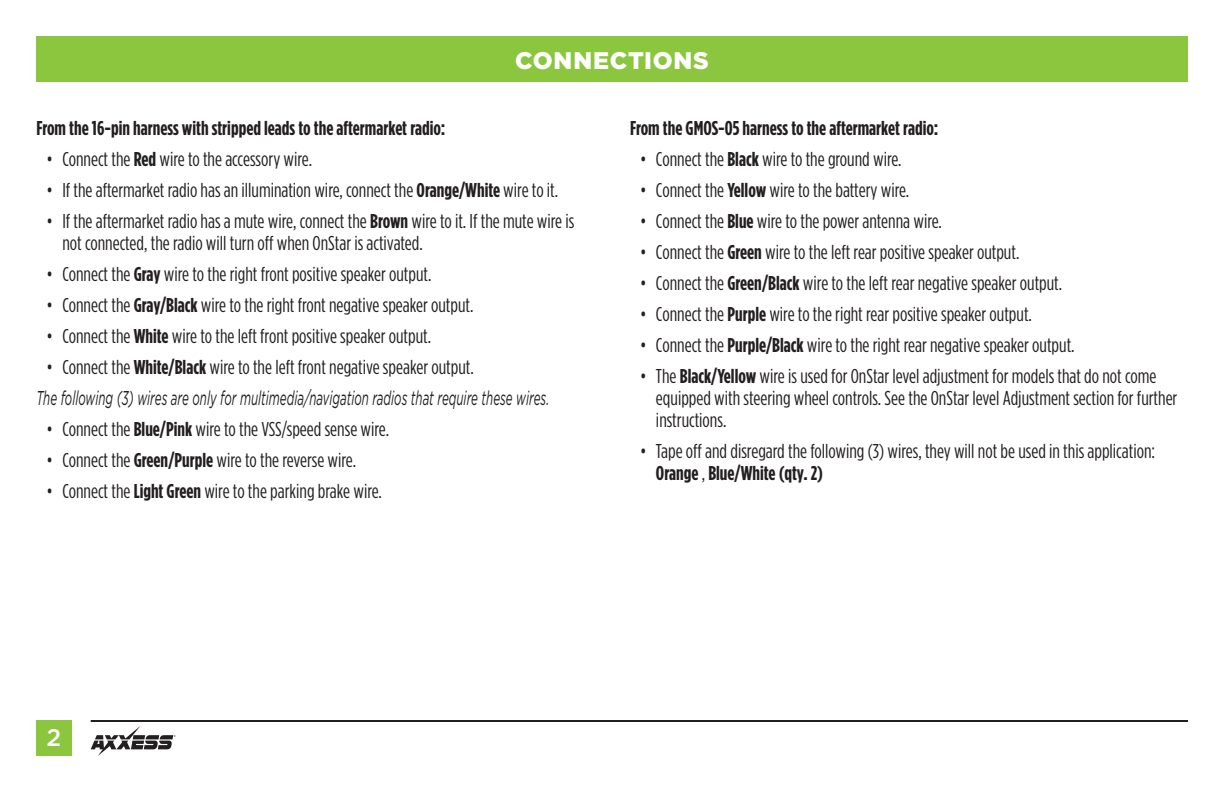
<style>
.page{position:relative;width:1224px;height:792px;background:#fff}
.page>*{position:absolute;margin:0;border:0;box-sizing:border-box;transform-origin:0 0}
.t1{font:900 24px "Gotham";letter-spacing:.03em;color:#fff}
.t2{font:500 24px "Gotham";color:#fff}
.t3{font:20px/22px "Gotham Condensed";color:#231f20}
.t4{font:700 20px "Gotham Condensed";color:#231f20}
.t5{font:italic 20px "Gotham";color:#231f20;scale:.58 1}
.s1{font-weight:700}
</style>
<div class="page">
<div style="left:36px;top:36px;width:1152px;height:45px;background:#8bc63e"></div>
<div style="left:36px;top:720px;width:36px;height:36px;background:#8bc63e"></div>
<hr style="left:91px;top:720px;width:1097px;height:2px;background:#231f20">
<svg style="left:91px;top:726px;width:85px;height:30px"></svg>
<p class="t1" style="left:515px;top:46px;width:195px">CONNECTIONS</p>
<p class="t4" style="left:36px;top:117px;width:411px">From the 16-pin harness with stripped leads to the aftermarket radio:</p>
<p class="t3" style="left:46px;top:148px;width:267px">• Connect the <span class="s1">Red</span> wire to the accessory wire.</p>
<p class="t3" style="left:46px;top:179px;width:513px">• If the aftermarket radio has an illumination wire, connect the <span class="s1">Orange/White</span> wire to it.</p>
<p class="t3" style="left:62px;top:210px;width:514px;text-indent:-16px">• If the aftermarket radio has a mute wire, connect the <span class="s1">Brown</span> wire to it. If the mute wire is not connected, the radio will turn off when OnStar is activated.</p>
<p class="t3" style="left:46px;top:263px;width:387px">• Connect the <span class="s1">Gray</span> wire to the right front positive speaker output.</p>
<p class="t3" style="left:46px;top:294px;width:429px">• Connect the <span class="s1">Gray/Black</span> wire to the right front negative speaker output.</p>
<p class="t3" style="left:46px;top:325px;width:386px">• Connect the <span class="s1">White</span> wire to the left front positive speaker output.</p>
<p class="t3" style="left:46px;top:356px;width:429px">• Connect the <span class="s1">White/Black</span> wire to the left front negative speaker output.</p>
<p class="t5" style="left:36px;top:387px;width:886px">The following (3) wires are only for multimedia/navigation radios that require these wires.</p>
<p class="t3" style="left:46px;top:418px;width:344px">• Connect the <span class="s1">Blue/Pink</span> wire to the VSS/speed sense wire.</p>
<p class="t3" style="left:46px;top:449px;width:311px">• Connect the <span class="s1">Green/Purple</span> wire to the reverse wire.</p>
<p class="t3" style="left:46px;top:480px;width:337px">• Connect the <span class="s1">Light Green</span> wire to the parking brake wire.</p>
<p class="t4" style="left:630px;top:117px;width:310px">From the GMOS-05 harness to the aftermarket radio:</p>
<p class="t3" style="left:640px;top:148px;width:263px">• Connect the <span class="s1">Black</span> wire to the ground wire.</p>
<p class="t3" style="left:640px;top:179px;width:271px">• Connect the <span class="s1">Yellow</span> wire to the battery wire.</p>
<p class="t3" style="left:640px;top:210px;width:304px">• Connect the <span class="s1">Blue</span> wire to the power antenna wire.</p>
<p class="t3" style="left:640px;top:241px;width:381px">• Connect the <span class="s1">Green</span> wire to the left rear positive speaker output.</p>
<p class="t3" style="left:640px;top:272px;width:424px">• Connect the <span class="s1">Green/Black</span> wire to the left rear negative speaker output.</p>
<p class="t3" style="left:640px;top:303px;width:393px">• Connect the <span class="s1">Purple</span> wire to the right rear positive speaker output.</p>
<p class="t3" style="left:640px;top:334px;width:436px">• Connect the <span class="s1">Purple/Black</span> wire to the right rear negative speaker output.</p>
<p class="t3" style="left:656px;top:365px;width:523px;text-indent:-16px">• The <span class="s1">Black/Yellow</span> wire is used for OnStar level adjustment for models that do not come equipped with steering wheel controls. See the OnStar level Adjustment section for further instructions.</p>
<p class="t3" style="left:656px;top:440px;width:501px;text-indent:-16px">• Tape off and disregard the following (3) wires, they will not be used in this application:<br><span class="s1">Orange</span> , <span class="s1">Blue/White (qty. 2)</span></p>
<p class="t2" style="left:47px;top:724px;width:16px">2</p>
</div>
